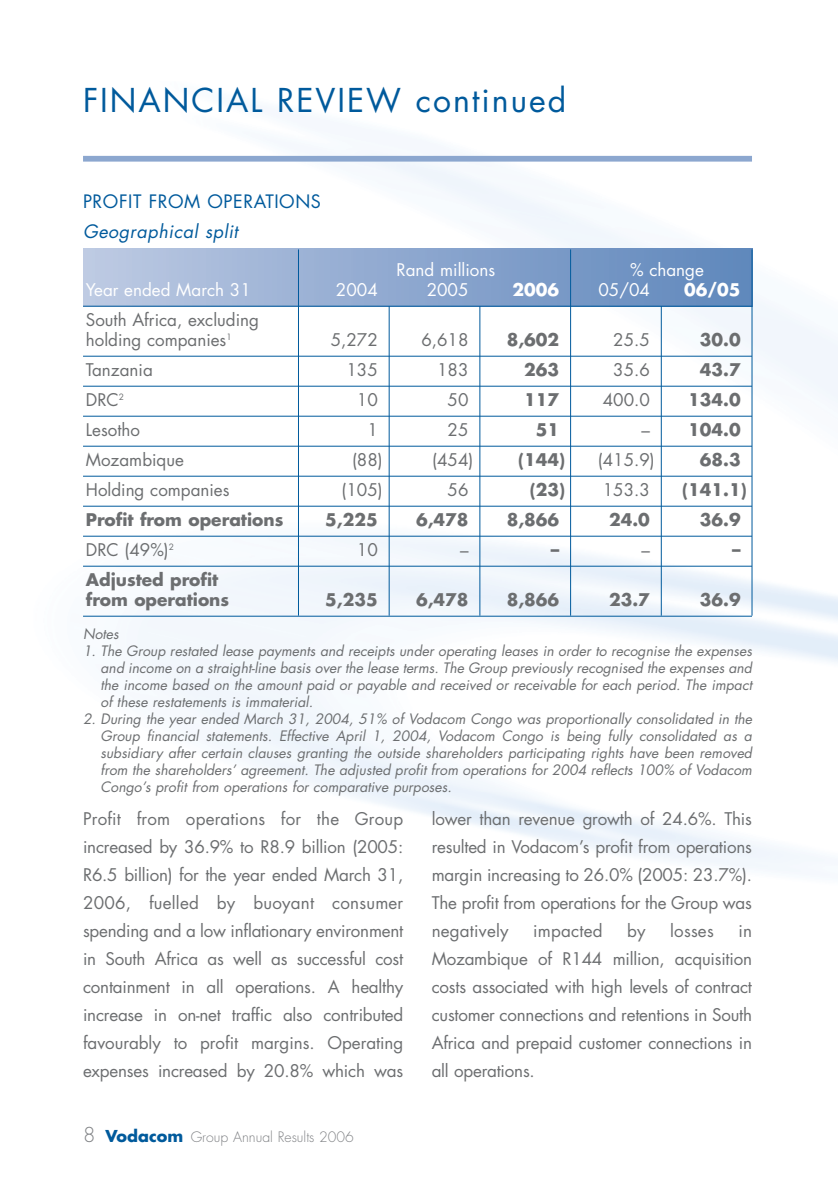
<style>
.page{position:relative;width:838px;height:1190px;background:#fff}
.page>*{position:absolute;margin:0;border:0;box-sizing:border-box;transform-origin:0 0}
.t1{font:32px "Futura";letter-spacing:.06em;color:#005a9c}
.t2{font:18px "Futura";letter-spacing:.03em;color:#005a9c}
.t3{font:italic 18px "Futura";letter-spacing:.03em;color:#005a9c}
.t4{font:17px/28px "Futura";color:#6c6e70;text-align:justify}
.t5{font:700 17px/20px "Futura";color:#6c6e70}
.t6{font:17px "Futura";color:#fff}
.t7{font:700 17px "Futura";color:#fff}
.t8{font:italic 14px/17px "Futura";color:#6c6e70;text-align:justify}
.t9{font:300 14px "Futura";color:#808285}
.s1{font-weight:400}
.s2{font-weight:700}
.s3{font-size:20px}
.s4{font-weight:700;font-size:16px;color:#005a9c}
</style>
<div class="page">
<img style="left:83px;top:153px;width:754px;height:719px">
<div style="left:83px;top:156px;width:669px;height:6px;background:#8ca7cf"></div>
<div style="left:83px;top:249px;width:669px;height:57px;background:linear-gradient(to right,#bdc9e3,#5e86bb)"></div>
<hr style="left:83px;top:306px;width:669px;height:1px;background:#005a9c">
<hr style="left:83px;top:356px;width:669px;height:1px;background:#005a9c">
<hr style="left:83px;top:386px;width:669px;height:1px;background:#005a9c">
<hr style="left:83px;top:416px;width:669px;height:1px;background:#005a9c">
<hr style="left:83px;top:446px;width:669px;height:1px;background:#005a9c">
<hr style="left:83px;top:476px;width:669px;height:1px;background:#005a9c">
<hr style="left:83px;top:506px;width:669px;height:1px;background:#005a9c">
<hr style="left:83px;top:536px;width:669px;height:1px;background:#005a9c">
<hr style="left:83px;top:566px;width:669px;height:1px;background:#005a9c">
<hr style="left:83px;top:616px;width:669px;height:1px;background:#005a9c">
<hr style="left:752px;top:249px;width:1px;height:367px;background:#005a9c">
<hr style="left:661px;top:306px;width:1px;height:310px;background:#005a9c">
<hr style="left:570px;top:249px;width:1px;height:367px;background:#005a9c">
<hr style="left:298px;top:249px;width:1px;height:367px;background:#005a9c">
<hr style="left:480px;top:306px;width:1px;height:310px;background:#005a9c">
<hr style="left:389px;top:306px;width:1px;height:310px;background:#005a9c">
<h1 class="t1" style="left:83px;top:85px;width:485px">FINANCIAL REVIEW continued</h1>
<p class="t2" style="left:83px;top:193px;width:239px">PROFIT FROM OPERATIONS</p>
<p class="t3" style="left:83px;top:223px;width:156px">Geographical split</p>
<p class="t6" style="left:397px;top:262px;width:100px">Rand millions</p>
<p class="t6" style="left:630px;top:262px;width:75px">% change</p>
<p class="t6" style="left:86px;top:282px;width:166px">Year ended March 31</p>
<p class="t6" style="left:336px;top:282px;width:43px">2004</p>
<p class="t6" style="left:427px;top:282px;width:43px">2005</p>
<p class="t7" style="left:513px;top:282px;width:48px">2006</p>
<p class="t6" style="left:598px;top:282px;width:53px">05/04</p>
<p class="t7" style="left:684px;top:282px;width:58px">06/05</p>
<p class="t4" style="left:86px;top:311px;width:175px;line-height:20px">South Africa, excluding holding companies<sup>1</sup></p>
<p class="t4" style="left:331px;top:327px;width:49px">5,272</p>
<p class="t4" style="left:421px;top:327px;width:49px">6,618</p>
<p class="t5" style="left:507px;top:331px;width:54px">8,602</p>
<p class="t4" style="left:613px;top:327px;width:38px">25.5</p>
<p class="t5" style="left:700px;top:331px;width:42px">30.0</p>
<p class="t4" style="left:86px;top:357px;width:68px">Tanzania</p>
<p class="t4" style="left:346px;top:357px;width:33px">135</p>
<p class="t4" style="left:437px;top:357px;width:33px">183</p>
<p class="t5" style="left:524px;top:361px;width:36px">263</p>
<p class="t4" style="left:613px;top:357px;width:38px">35.6</p>
<p class="t5" style="left:700px;top:361px;width:42px">43.7</p>
<p class="t4" style="left:86px;top:387px;width:40px">DRC<sup>2</sup></p>
<p class="t4" style="left:357px;top:387px;width:22px">10</p>
<p class="t4" style="left:448px;top:387px;width:22px">50</p>
<p class="t5" style="left:524px;top:391px;width:36px">117</p>
<p class="t4" style="left:603px;top:387px;width:49px">400.0</p>
<p class="t5" style="left:688px;top:391px;width:54px">134.0</p>
<p class="t4" style="left:86px;top:417px;width:56px">Lesotho</p>
<p class="t4" style="left:367px;top:417px;width:12px">1</p>
<p class="t4" style="left:448px;top:417px;width:22px">25</p>
<p class="t5" style="left:536px;top:421px;width:25px">51</p>
<p class="t5" style="left:641px;top:421px;width:101px"><span class="s1">–</span> 104.0</p>
<p class="t4" style="left:86px;top:447px;width:100px">Mozambique</p>
<p class="t4" style="left:352px;top:447px;width:32px">(88)</p>
<p class="t4" style="left:432px;top:447px;width:43px">(454)</p>
<p class="t5" style="left:518px;top:451px;width:48px">(144)</p>
<p class="t4" style="left:598px;top:447px;width:58px">(415.9)</p>
<p class="t5" style="left:700px;top:451px;width:42px">68.3</p>
<p class="t4" style="left:86px;top:477px;width:145px">Holding companies</p>
<p class="t4" style="left:342px;top:477px;width:43px">(105)</p>
<p class="t4" style="left:448px;top:477px;width:22px">56</p>
<p class="t4" style="left:530px;top:477px;width:122px"><span class="s2">(23)</span> 153.3</p>
<p class="t5" style="left:682px;top:481px;width:66px">(141.1)</p>
<p class="t5" style="left:86px;top:511px;width:199px">Profit from operations</p>
<p class="t5" style="left:325px;top:511px;width:54px">5,225</p>
<p class="t5" style="left:416px;top:511px;width:54px">6,478</p>
<p class="t5" style="left:507px;top:511px;width:54px">8,866</p>
<p class="t5" style="left:609px;top:511px;width:42px">24.0</p>
<p class="t5" style="left:700px;top:511px;width:42px">36.9</p>
<p class="t4" style="left:86px;top:537px;width:90px">DRC (49%)<sup>2</sup></p>
<p class="t4" style="left:357px;top:537px;width:22px">10</p>
<p class="t4" style="left:460px;top:537px;width:10px">–</p>
<p class="t5" style="left:551px;top:541px;width:10px">–</p>
<p class="t5" style="left:732px;top:541px;width:10px">–</p>
<p class="t4" style="left:641px;top:537px;width:10px">–</p>
<p class="t5" style="left:86px;top:571px;width:145px">Adjusted profit from operations</p>
<p class="t5" style="left:325px;top:591px;width:54px">5,235</p>
<p class="t5" style="left:416px;top:591px;width:54px">6,478</p>
<p class="t5" style="left:507px;top:591px;width:54px">8,866</p>
<p class="t5" style="left:609px;top:591px;width:42px">23.7</p>
<p class="t5" style="left:700px;top:591px;width:42px">36.9</p>
<p class="t8" style="left:83px;top:626px;width:37px">Notes</p>
<p class="t8" style="left:101px;top:643px;width:653px;text-indent:-18px">1. The Group restated lease payments and receipts under operating leases in order to recognise the expenses and income on a straight-line basis over the lease terms. The Group previously recognised the expenses and the income based on the amount paid or payable and received or receivable for each period. The impact of these restatements is immaterial.</p>
<p class="t8" style="left:101px;top:711px;width:653px;text-indent:-18px">2. During the year ended March 31, 2004, 51% of Vodacom Congo was proportionally consolidated in the Group financial statements. Effective April 1, 2004, Vodacom Congo is being fully consolidated as a subsidiary after certain clauses granting the outside shareholders participating rights have been removed from the shareholders’ agreement. The adjusted profit from operations for 2004 reflects 100% of Vodacom Congo’s profit from operations for comparative purposes.</p>
<p class="t4" style="left:83px;top:806px;width:322px">Profit from operations for the Group increased by 36.9% to R8.9 billion (2005:<br>R6.5 billion) for the year ended March 31, 2006, fuelled by buoyant consumer spending and a low inflationary environment in South Africa as well as successful cost containment in all operations. A healthy increase in on-net traffic also contributed favourably to profit margins. Operating expenses increased by 20.8% which was</p>
<p class="t4" style="left:432px;top:806px;width:322px">lower than revenue growth of 24.6%. This resulted in Vodacom’s profit from operations margin increasing to 26.0% (2005: 23.7%).<br>The profit from operations for the Group was negatively</p>
<p class="t4" style="left:533px;top:918px;width:71px">impacted</p>
<p class="t4" style="left:627px;top:918px;width:20px">by</p>
<p class="t4" style="left:670px;top:918px;width:45px">losses</p>
<p class="t4" style="left:432px;top:918px;width:322px;text-indent:307px">in Mozambique of R144 million, acquisition costs associated with high levels of contract customer connections and retentions in South Africa and prepaid customer connections in all operations.</p>
<p class="t9" style="left:83px;top:1130px;width:272px"><span class="s3">8</span> <span class="s4">Vodacom</span> Group Annual Results 2006</p>
</div>
